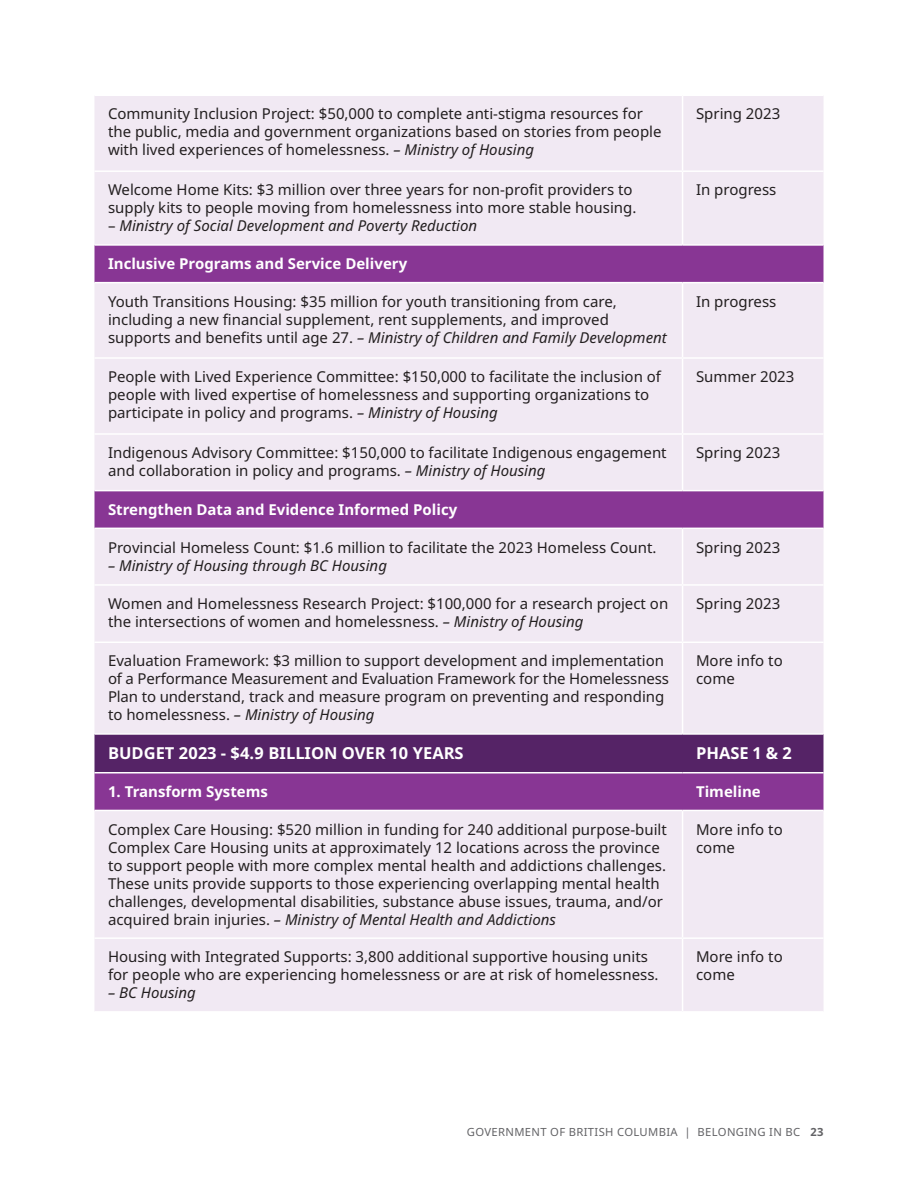
<style>
.page{position:relative;width:918px;height:1188px;background:#fff}
.page>*{position:absolute;margin:0;border:0;box-sizing:border-box;transform-origin:0 0}
.t1{font:700 16.5px "BC Sans";color:#fff}
.t2{font:15px/18px "BC Sans";color:#231f20}
.t3{font:700 15px "BC Sans";color:#fff}
.t4{font:italic 15px "BC Sans";color:#231f20}
.t5{font:11.25px "BC Sans";letter-spacing:.03em;color:#636366}
.s1{font-style:italic}
.s2{font-style:normal}
.s3{font-weight:700}
</style>
<div class="page">
<div style="left:94px;top:96px;width:730px;height:915px;background:#f1e9f3"></div>
<svg style="left:94px;top:246px;width:730px;height:564px;background:#dac3df"></svg>
<div style="left:94px;top:735px;width:730px;height:37px;background:#552366"></div>
<hr style="left:682px;top:96px;width:1px;height:74px;background:#fff">
<hr style="left:94px;top:170px;width:589px;height:2px;background:#fff">
<hr style="left:683px;top:170px;width:141px;height:2px;background:#fff">
<hr style="left:682px;top:172px;width:1px;height:72px;background:#fff">
<hr style="left:94px;top:244px;width:589px;height:2px;background:#fff">
<hr style="left:683px;top:244px;width:141px;height:2px;background:#fff">
<hr style="left:94px;top:282px;width:589px;height:1px;background:#fff">
<hr style="left:683px;top:282px;width:141px;height:1px;background:#fff">
<hr style="left:682px;top:283px;width:1px;height:74px;background:#fff">
<hr style="left:94px;top:357px;width:589px;height:2px;background:#fff">
<hr style="left:683px;top:357px;width:141px;height:2px;background:#fff">
<hr style="left:682px;top:359px;width:1px;height:74px;background:#fff">
<hr style="left:94px;top:433px;width:589px;height:2px;background:#fff">
<hr style="left:683px;top:433px;width:141px;height:2px;background:#fff">
<hr style="left:682px;top:435px;width:1px;height:55px;background:#fff">
<hr style="left:94px;top:490px;width:589px;height:1px;background:#fff">
<hr style="left:683px;top:490px;width:141px;height:1px;background:#fff">
<hr style="left:94px;top:528px;width:589px;height:1px;background:#fff">
<hr style="left:683px;top:528px;width:141px;height:1px;background:#fff">
<hr style="left:682px;top:529px;width:1px;height:55px;background:#fff">
<hr style="left:94px;top:584px;width:589px;height:2px;background:#fff">
<hr style="left:683px;top:584px;width:141px;height:2px;background:#fff">
<hr style="left:682px;top:586px;width:1px;height:56px;background:#fff">
<hr style="left:94px;top:642px;width:589px;height:1px;background:#fff">
<hr style="left:683px;top:642px;width:141px;height:1px;background:#fff">
<hr style="left:682px;top:643px;width:1px;height:90px;background:#fff">
<hr style="left:94px;top:733px;width:589px;height:2px;background:#fff">
<hr style="left:683px;top:733px;width:141px;height:2px;background:#fff">
<hr style="left:94px;top:772px;width:589px;height:1px;background:#fff">
<hr style="left:683px;top:772px;width:141px;height:1px;background:#fff">
<hr style="left:94px;top:810px;width:589px;height:1px;background:#fff">
<hr style="left:683px;top:810px;width:141px;height:1px;background:#fff">
<hr style="left:682px;top:811px;width:1px;height:126px;background:#fff">
<hr style="left:94px;top:937px;width:589px;height:2px;background:#fff">
<hr style="left:683px;top:937px;width:141px;height:2px;background:#fff">
<hr style="left:682px;top:939px;width:1px;height:72px;background:#fff">
<p class="t2" style="left:108px;top:105px;width:555px">Community Inclusion Project: $50,000 to complete anti-stigma resources for the public, media and government organizations based on stories from people with lived experiences of homelessness. <span class="s1">– Ministry of Housing</span></p>
<p class="t2" style="left:696px;top:105px;width:86px">Spring 2023</p>
<p class="t2" style="left:108px;top:181px;width:530px">Welcome Home Kits: $3 million over three years for non-profit providers to supply kits to people moving from homelessness into more stable housing.</p>
<p class="t4" style="left:108px;top:215px;width:371px"><span class="s2">–</span> Ministry of Social Development and Poverty Reduction</p>
<p class="t2" style="left:696px;top:181px;width:82px">In progress</p>
<p class="t3" style="left:108px;top:253px;width:301px">Inclusive Programs and Service Delivery</p>
<p class="t2" style="left:108px;top:293px;width:560px">Youth Transitions Housing: $35 million for youth transitioning from care, including a new financial supplement, rent supplements, and improved supports and benefits until age 27. <span class="s1">– Ministry of Children and Family Development</span></p>
<p class="t2" style="left:696px;top:293px;width:82px">In progress</p>
<p class="t2" style="left:108px;top:368px;width:555px">People with Lived Experience Committee: $150,000 to facilitate the inclusion of people with lived expertise of homelessness and supporting organizations to participate in policy and programs. <span class="s1">– Ministry of Housing</span></p>
<p class="t2" style="left:696px;top:368px;width:100px">Summer 2023</p>
<p class="t2" style="left:108px;top:444px;width:560px">Indigenous Advisory Committee: $150,000 to facilitate Indigenous engagement and collaboration in policy and programs. <span class="s1">– Ministry of Housing</span></p>
<p class="t2" style="left:696px;top:444px;width:86px">Spring 2023</p>
<p class="t3" style="left:108px;top:499px;width:351px">Strengthen Data and Evidence Informed Policy</p>
<p class="t2" style="left:108px;top:538px;width:550px">Provincial Homeless Count: $1.6 million to facilitate the 2023 Homeless Count.</p>
<p class="t4" style="left:108px;top:554px;width:281px">– Ministry of Housing through BC Housing</p>
<p class="t2" style="left:696px;top:538px;width:86px">Spring 2023</p>
<p class="t2" style="left:108px;top:595px;width:562px">Women and Homelessness Research Project: $100,000 for a research project on the intersections of women and homelessness. <span class="s1">– Ministry of Housing</span></p>
<p class="t2" style="left:696px;top:595px;width:86px">Spring 2023</p>
<p class="t2" style="left:108px;top:652px;width:563px">Evaluation Framework: $3 million to support development and implementation of a Performance Measurement and Evaluation Framework for the Homelessness Plan to understand, track and measure program on preventing and responding to homelessness. <span class="s1">– Ministry of Housing</span></p>
<p class="t2" style="left:696px;top:652px;width:88px">More info to come</p>
<p class="t1" style="left:108px;top:742px;width:357px">BUDGET 2023 - $4.9 BILLION OVER 10 YEARS</p>
<p class="t1" style="left:696px;top:742px;width:97px">PHASE 1 &amp; 2</p>
<p class="t3" style="left:108px;top:781px;width:161px">1. Transform Systems</p>
<p class="t3" style="left:696px;top:781px;width:66px">Timeline</p>
<p class="t2" style="left:108px;top:821px;width:560px">Complex Care Housing: $520 million in funding for 240 additional purpose-built Complex Care Housing units at approximately 12 locations across the province to support people with more complex mental health and addictions challenges.<br>These units provide supports to those experiencing overlapping mental health challenges, developmental disabilities, substance abuse issues, trauma, and/or acquired brain injuries. <span class="s1">– Ministry of Mental Health and Addictions</span></p>
<p class="t2" style="left:696px;top:821px;width:88px">More info to come</p>
<p class="t2" style="left:108px;top:948px;width:552px">Housing with Integrated Supports: 3,800 additional supportive housing units for people who are experiencing homelessness or are at risk of homelessness.</p>
<p class="t4" style="left:108px;top:982px;width:89px">– BC Housing</p>
<p class="t2" style="left:696px;top:948px;width:88px">More info to come</p>
<p class="t5" style="left:467px;top:1124px;width:358px">GOVERNMENT OF BRITISH COLUMBIA | BELONGING IN BC <span class="s3">23</span></p>
</div>
